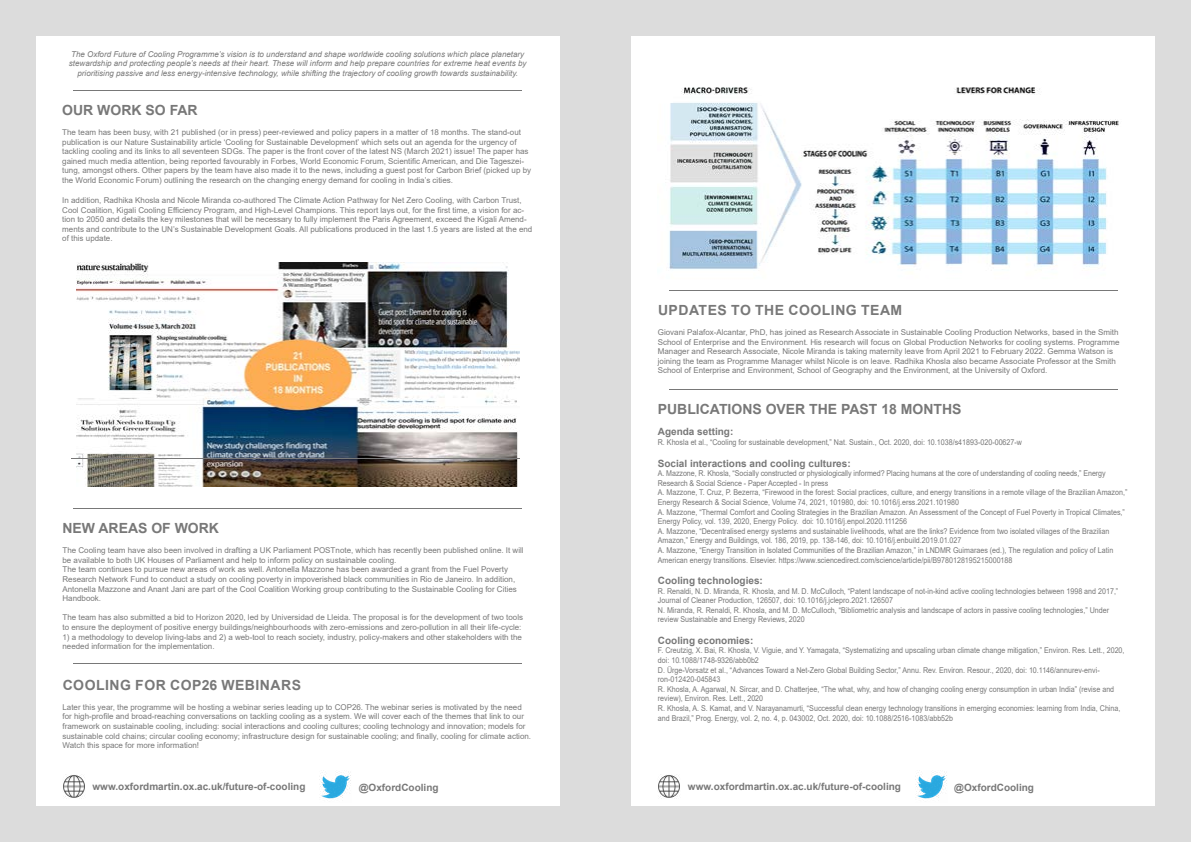
<style>
.page{position:relative;width:1191px;height:842px;background:#fff}
.page>*{position:absolute;margin:0;border:0;box-sizing:border-box;transform-origin:0 0}
.t1{font:700 14px "Arial";color:#787878}
.t2{font:700 14px "Arial";letter-spacing:.035em;color:#787878}
.t3{font:700 10px "Arial";color:#787878}
.t4{font:8px/9.6px "Arial";color:#787878}
.t5{font:8px/9.6px "Arial";color:#787878;scale:.89 1}
.t6{font:italic 8px/9.6px "Arial";color:#787878;text-align:center}
</style>
<div class="page">
<div style="left:595px;top:0;width:596px;height:842px;background:#dcdcdc"></div>
<div style="left:0;top:0;width:595px;height:842px;background:#dcdcdc"></div>
<div style="left:36px;top:36px;width:523px;height:770px;background:#fff"></div>
<hr style="left:74px;top:90px;width:448px;height:1px;background:#787878">
<div style="left:631px;top:36px;width:524px;height:770px;background:#fff"></div>
<img style="left:319px;top:775px;width:32px;height:24px">
<img style="left:63px;top:775px;width:22px;height:24px">
<img style="left:76px;top:263px;width:443px;height:224px">
<hr style="left:71px;top:458px;width:448px;height:1px;background:#787878">
<hr style="left:74px;top:508px;width:448px;height:1px;background:#787878">
<hr style="left:74px;top:663px;width:448px;height:1px;background:#787878">
<img style="left:915px;top:775px;width:32px;height:24px">
<img style="left:658px;top:775px;width:22px;height:24px">
<img style="left:669px;top:87px;width:450px;height:182px">
<hr style="left:669px;top:290px;width:448px;height:1px;background:#787878">
<hr style="left:669px;top:389px;width:448px;height:1px;background:#787878">
<p class="t6" style="left:69px;top:49px;width:459px">The Oxford Future of Cooling Programme’s vision is to understand and shape worldwide cooling solutions which place planetary stewardship and protecting people’s needs at their heart. These will inform and help prepare countries for extreme heat events by prioritising passive and less energy-intensive technology, while shifting the trajectory of cooling growth towards sustainability.</p>
<h1 class="t1" style="left:62px;top:100px;width:137px">OUR WORK SO FAR</h1>
<p class="t4" style="left:62px;top:127px;width:470px">The team has been busy, with 21 published (or in press) peer-reviewed and policy papers in a matter of 18 months. The stand-out publication is our Nature Sustainability article ‘Cooling for Sustainable Development’ which sets out an agenda for the urgency of tackling cooling and its links to all seventeen SDGs. The paper is the front cover of the latest NS (March 2021) issue! The paper has gained much media attention, being reported favourably in Forbes, World Economic Forum, Scientific American, and Die Tageszei&shy;tung, amongst others. Other papers by the team have also made it to the news, including a guest post for Carbon Brief (picked up by the World Economic Forum) outlining the research on the changing energy demand for cooling in India’s cities.</p>
<p class="t4" style="left:62px;top:195px;width:471px">In addition, Radhika Khosla and Nicole Miranda co-authored The Climate Action Pathway for Net Zero Cooling, with Carbon Trust, Cool Coalition, Kigali Cooling Efficiency Program, and High-Level Champions. This report lays out, for the first time, a vision for ac&shy;tion to 2050 and details the key milestones that will be necessary to fully implement the Paris Agreement, exceed the Kigali Amend&shy;ments and contribute to the UN’s Sustainable Development Goals. All publications produced in the last 1.5 years are listed at the end of this update.</p>
<h1 class="t1" style="left:62px;top:518px;width:158px">NEW AREAS OF WORK</h1>
<p class="t4" style="left:62px;top:545px;width:463px">The Cooling team have also been involved in drafting a UK Parliament POSTnote, which has recently been published online. It will be available to both UK Houses of Parliament and help to inform policy on sustainable cooling.<br>The team continues to pursue new areas of work as well. Antonella Mazzone has been awarded a grant from the Fuel Poverty Research Network Fund to conduct a study on cooling poverty in impoverished black communities in Rio de Janeiro. In addition, Antonella Mazzone and Anant Jani are part of the Cool Coalition Working group contributing to the Sustainable Cooling for Cities Handbook.</p>
<p class="t4" style="left:62px;top:613px;width:462px">The team has also submitted a bid to Horizon 2020, led by Universidad de Lleida. The proposal is for the development of two tools to ensure the deployment of positive energy buildings/neighbourhoods with zero-emissions and zero-pollution in all their life-cycle:</p>
<p class="t4" style="left:62px;top:632px;width:461px">1) a methodology to develop living-labs and 2) a web-tool to reach society, industry, policy-makers and other stakeholders with the needed information for the implementation.</p>
<h1 class="t2" style="left:63px;top:675px;width:240px">COOLING FOR COP26 WEBINARS</h1>
<p class="t4" style="left:62px;top:702px;width:470px">Later this year, the programme will be hosting a webinar series leading up to COP26. The webinar series is motivated by the need for high-profile and broad-reaching conversations on tackling cooling as a system. We will cover each of the themes that link to our framework on sustainable cooling, including: social interactions and cooling cultures; cooling technology and innovation; models for sustainable cold chains; circular cooling economy; infrastructure design for sustainable cooling; and finally, cooling for climate action.<br>Watch this space for more information!</p>
<p class="t3" style="left:92px;top:780px;width:214px">www.oxfordmartin.ox.ac.uk/future-of-cooling</p>
<p class="t3" style="left:359px;top:780px;width:81px">@OxfordCooling</p>
<h1 class="t2" style="left:658px;top:300px;width:246px">UPDATES TO THE COOLING TEAM</h1>
<p class="t4" style="left:658px;top:327px;width:463px">Giovani Palafox-Alcantar, PhD, has joined as Research Associate in Sustainable Cooling Production Networks, based in the Smith School of Enterprise and the Environment. His research will focus on Global Production Networks for cooling systems. Programme Manager and Research Associate, Nicole Miranda is taking maternity leave from April 2021 to February 2022. Gemma Watson is joining the team as Programme Manager whilst Nicole is on leave. Radhika Khosla also became Associate Professor at the Smith School of Enterprise and Environment, School of Geography and the Environment, at the University of Oxford.</p>
<h1 class="t1" style="left:658px;top:399px;width:305px">PUBLICATIONS OVER THE PAST 18 MONTHS</h1>
<p class="t3" style="left:658px;top:425px;width:77px">Agenda setting:</p>
<p class="t5" style="left:658px;top:437px;width:411px">R. Khosla et al., “Cooling for sustainable development,” Nat. Sustain., Oct. 2020, doi: 10.1038/s41893-020-00627-w</p>
<p class="t3" style="left:658px;top:456px;width:194px">Social interactions and cooling cultures:</p>
<p class="t5" style="left:658px;top:468px;width:529px">A. Mazzone, R. Khosla, “Socially constructed or physiologically informed? Placing humans at the core of understanding of cooling needs,” Energy Research &amp; Social Science - Paper Accepted - In press<br>A. Mazzone, T. Cruz, P. Bezerra, “Firewood in the forest: Social practices, culture, and energy transitions in a remote village of the Brazilian Amazon,” Energy Research &amp; Social Science, Volume 74, 2021, 101980, doi: 10.1016/j.erss.2021.101980<br>A. Mazzone, “Thermal Comfort and Cooling Strategies in the Brazilian Amazon. An Assessment of the Concept of Fuel Poverty in Tropical Climates,” Energy Policy, vol. 139, 2020, Energy Policy. doi: 10.1016/j.enpol.2020.111256<br>A. Mazzone, “Decentralised energy systems and sustainable livelihoods, what are the links? Evidence from two isolated villages of the Brazilian Amazon,” Energy and Buildings, vol. 186, 2019, pp. 138-146, doi: 10.1016/j.enbuild.2019.01.027<br>A. Mazzone, “Energy Transition in Isolated Communities of the Brazilian Amazon,” in LNDMR Guimaraes (ed.), The regulation and policy of Latin American energy transitions. Elsevier. https://www.sciencedirect.com/science/article/pii/B9780128195215000188</p>
<p class="t3" style="left:658px;top:573px;width:107px">Cooling technologies:</p>
<p class="t5" style="left:658px;top:586px;width:519px">R. Renaldi, N. D. Miranda, R. Khosla, and M. D. McCulloch, “Patent landscape of not-in-kind active cooling technologies between 1998 and 2017,” Journal of Cleaner Production, 126507, doi: 10.1016/j.jclepro.2021.126507<br>N. Miranda, R. Renaldi, R. Khosla, and M. D. McCulloch, “Bibliometric analysis and landscape of actors in passive cooling technologies,” Under review Sustainable and Energy Reviews, 2020</p>
<p class="t3" style="left:658px;top:633px;width:97px">Cooling economies:</p>
<p class="t5" style="left:658px;top:646px;width:526px">F. Creutzig, X. Bai, R. Khosla, V. Viguie, and Y. Yamagata, “Systematizing and upscaling urban climate change mitigation,” Environ. Res. Lett., 2020, doi: 10.1088/1748-9326/abb0b2<br>D. Ürge-Vorsatz et al., “Advances Toward a Net-Zero Global Building Sector,” Annu. Rev. Environ. Resour., 2020, doi: 10.1146/annurev-envi&shy;ron-012420-045843<br>R. Khosla, A. Agarwal, N. Sircar, and D. Chatterjee, “The what, why, and how of changing cooling energy consumption in urban India” (revise and review), Environ. Res. Lett., 2020<br>R. Khosla, A. S. Kamat, and V. Narayanamurti, “Successful clean energy technology transitions in emerging economies: learning from India, China, and Brazil,” Prog. Energy, vol. 2, no. 4, p. 043002, Oct. 2020, doi: 10.1088/2516-1083/abb52b</p>
<p class="t3" style="left:688px;top:780px;width:214px">www.oxfordmartin.ox.ac.uk/future-of-cooling</p>
<p class="t3" style="left:954px;top:780px;width:81px">@OxfordCooling</p>
</div>
